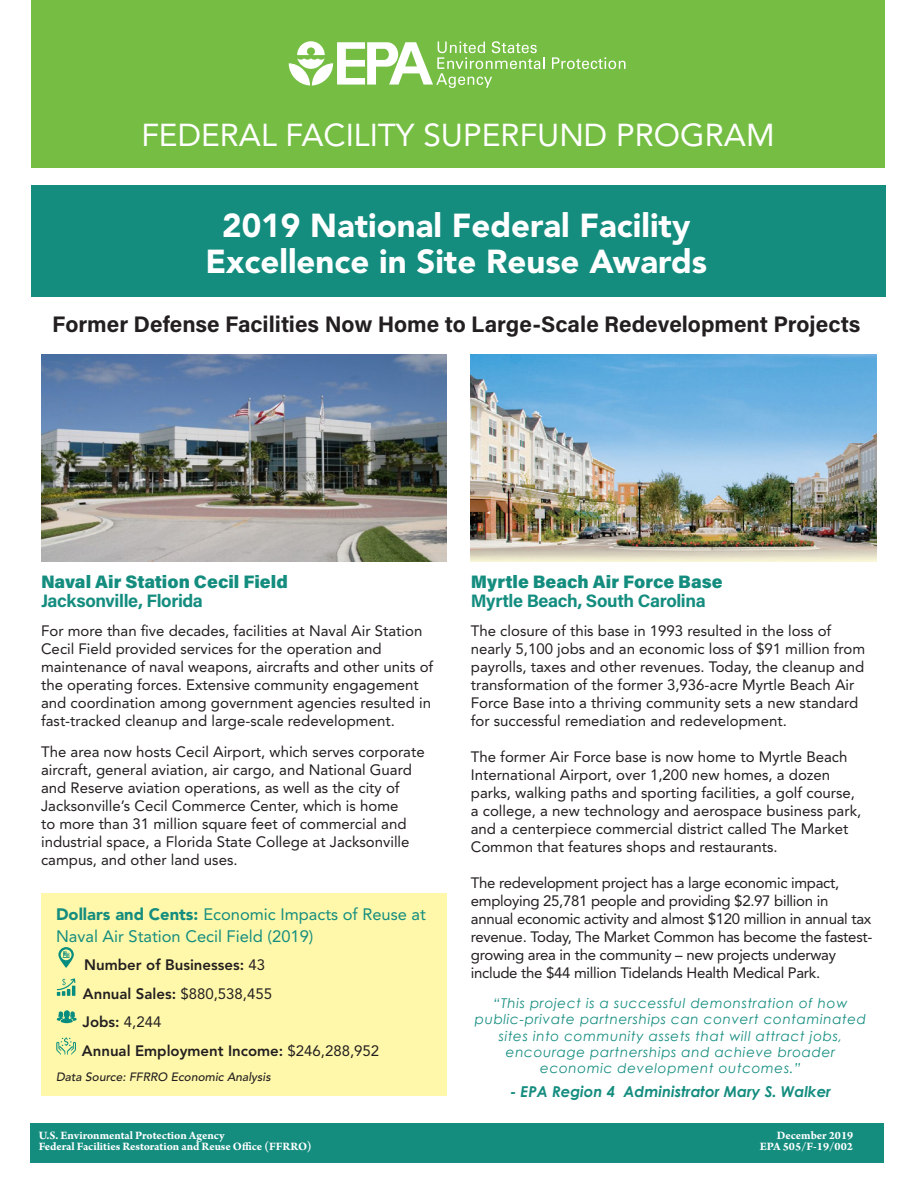
<style>
.page{position:relative;width:918px;height:1188px;background:#fff}
.page>*{position:absolute;margin:0;border:0;box-sizing:border-box;transform-origin:0 0}
.t1{font:900 33px "Avenir LT Std";color:#fff}
.t2{font:31.5px "Avenir LT Std";color:#fff}
.t3{font:700 22.5px "Acumin Pro";color:#231f20}
.t4{font:900 18px "Acumin Pro";color:#148d7f}
.t5{font:700 18px "Acumin Pro";letter-spacing:-.02em;color:#148d7f}
.t6{font:16.5px/21.6px "Avenir LT Std";color:#148d7f}
.t7{font:15px/18px "Avenir LT Std";color:#231f20}
.t8{font:15px/18px "Avenir LT Std";letter-spacing:-.02em;color:#231f20}
.t9{font:800 15px "Avenir LT Std";color:#231f20}
.t10{font:italic 700 15px "Century Gothic";color:#148d7f}
.t11{font:italic 13.5px/16.2px "Century Gothic";letter-spacing:.05em;color:#148d7f;text-align:center}
.t12{font:700 12px "Arno Pro";letter-spacing:-.005em;color:#fff}
.t13{font:italic 500 12px "Avenir LT Std";color:#231f20}
.s1{font-weight:900}
.s2{font-weight:400}
</style>
<div class="page">
<div style="left:31px;top:1123px;width:853px;height:40px;background:#148d7f"></div>
<div style="left:32px;top:0;width:853px;height:167px;background:#75be43"></div>
<svg style="left:552px;top:57px;width:74px;height:12px"></svg>
<svg style="left:289px;top:41px;width:256px;height:47px"></svg>
<div style="left:31px;top:185px;width:855px;height:112px;background:#148d7f"></div>
<img style="left:41px;top:355px;width:406px;height:206px">
<img style="left:471px;top:355px;width:405px;height:206px">
<div style="left:41px;top:893px;width:406px;height:203px;background:#fff8aa"></div>
<svg style="left:58px;top:947px;width:16px;height:21px"></svg>
<svg style="left:57px;top:978px;width:18px;height:18px"></svg>
<svg style="left:57px;top:1010px;width:20px;height:13px"></svg>
<svg style="left:56px;top:1037px;width:20px;height:18px"></svg>
<p class="t2" style="left:141px;top:117px;width:635px">FEDERAL FACILITY SUPERFUND PROGRAM</p>
<p class="t1" style="left:222px;top:206px;width:470px">2019 National Federal Facility</p>
<p class="t1" style="left:206px;top:242px;width:503px">Excellence in Site Reuse Awards</p>
<p class="t3" style="left:52px;top:308px;width:810px">Former Defense Facilities Now Home to Large-Scale Redevelopment Projects</p>
<p class="t4" style="left:41px;top:569px;width:248px">Naval Air Station Cecil Field</p>
<p class="t5" style="left:41px;top:588px;width:163px">Jacksonville, Florida</p>
<p class="t7" style="left:41px;top:622px;width:394px">For more than five decades, facilities at Naval Air Station Cecil Field provided services for the operation and maintenance of naval weapons, aircrafts and other units of the operating forces. Extensive community engagement and coordination among government agencies resulted in fast-tracked cleanup and large-scale redevelopment.</p>
<p class="t7" style="left:41px;top:743px;width:385px">The area now hosts Cecil Airport, which serves corporate aircraft, general aviation, air cargo, and National Guard and Reserve aviation operations, as well as the city of Jacksonville’s Cecil Commerce Center, which is home<br>to more than 31 million square feet of commercial and industrial space, a Florida State College at Jacksonville campus, and other land uses.</p>
<p class="t6" style="left:56px;top:904px;width:371px"><span class="s1">Dollars and Cents:</span> Economic Impacts of Reuse at<br>Naval Air Station Cecil Field (2019)</p>
<p class="t9" style="left:84px;top:956px;width:182px">Number of Businesses: <span class="s2">43</span></p>
<p class="t9" style="left:83px;top:985px;width:191px">Annual Sales: <span class="s2">$880,538,455</span></p>
<p class="t9" style="left:83px;top:1013px;width:80px">Jobs: <span class="s2">4,244</span></p>
<p class="t9" style="left:82px;top:1042px;width:299px">Annual Employment Income: <span class="s2">$246,288,952</span></p>
<p class="t13" style="left:56px;top:1070px;width:216px">Data Source: FFRRO Economic Analysis</p>
<p class="t4" style="left:471px;top:569px;width:253px">Myrtle Beach Air Force Base</p>
<p class="t5" style="left:471px;top:588px;width:236px">Myrtle Beach, South Carolina</p>
<p class="t7" style="left:471px;top:622px;width:396px">The closure of this base in 1993 resulted in the loss of nearly 5,100 jobs and an economic loss of $91 million from payrolls, taxes and other revenues. Today, the cleanup and transformation of the former 3,936-acre Myrtle Beach Air Force Base into a thriving community sets a new standard for successful remediation and redevelopment.</p>
<p class="t7" style="left:471px;top:748px;width:392px">The former Air Force base is now home to Myrtle Beach International Airport, over 1,200 new homes, a dozen parks, walking paths and sporting facilities, a golf course, a college, a new technology and aerospace business park, and a centerpiece commercial district called The Market Common that features shops and restaurants.</p>
<p class="t8" style="left:471px;top:874px;width:403px">The redevelopment project has a large economic impact, employing 25,781 people and providing $2.97 billion in annual economic activity and almost $120 million in annual tax revenue. Today, The Market Common has become the fastest&shy;growing area in the community – new projects underway include the $44 million Tidelands Health Medical Park.</p>
<p class="t11" style="left:475px;top:995px;width:393px">“This project is a successful demonstration of how public-private partnerships can convert contaminated sites into community assets that will attract jobs, encourage partnerships and achieve broader economic development outcomes.”</p>
<p class="t10" style="left:510px;top:1080px;width:322px">- EPA Region 4 Administrator Mary S. Walker</p>
<p class="t12" style="left:39px;top:1129px;width:187px">U.S. Environmental Protection Agency</p>
<p class="t12" style="left:777px;top:1129px;width:78px">December 2019</p>
<p class="t12" style="left:39px;top:1139px;width:274px">Federal Facilities Restoration and Reuse Office (FFRRO)</p>
<p class="t12" style="left:760px;top:1139px;width:95px">EPA 505/F-19/002</p>
</div>
